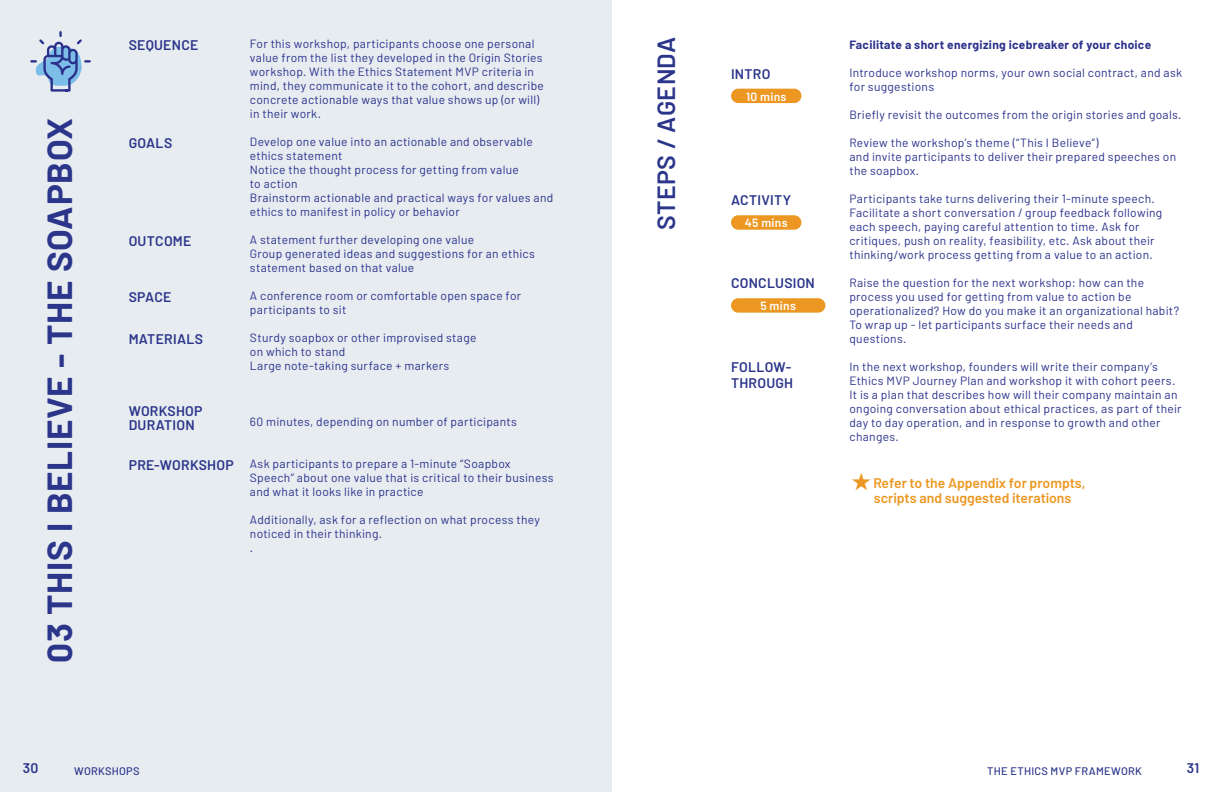
<style>
.page{position:relative;width:1224px;height:792px;background:#fff}
.page>*{position:absolute;margin:0;border:0;box-sizing:border-box;transform-origin:0 0}
.t1{font:700 35px "Barlow";letter-spacing:.02em;color:#2b358a}
.t2{font:600 25px "Barlow";letter-spacing:.02em;color:#2b358a}
.Heading_4{font:600 14px/14px "Barlow";letter-spacing:.015em;color:#2b358a}
.t3{font:600 14px/15px "Barlow";color:#ec9721}
.Body_Copy_2{font:12px/14px "Barlow";letter-spacing:.025em;color:#2a318b}
.Body_Copy_2-2{font:700 12px "Barlow";letter-spacing:.025em;color:#2a318b}
.Time{font:600 12px "Barlow";letter-spacing:.03em;color:#fff}
.t4{font:500 11px "Barlow";letter-spacing:.025em;color:#2b358a}
</style>
<div class="page">
<div style="left:0;top:0;width:612px;height:792px;background:#e7ecf1"></div>
<div style="left:731px;top:89px;width:70px;height:14px;background:#ec9721;border-radius:7px"></div>
<div style="left:731px;top:215px;width:70px;height:15px;background:#ec9721;border-radius:7px"></div>
<div style="left:731px;top:298px;width:94px;height:15px;background:#ec9721;border-radius:7px"></div>
<svg style="left:30px;top:32px;width:61px;height:60px"></svg>
<h1 class="t1" style="left:38px;top:663px;width:546px;rotate:-90deg">03 THIS I BELIEVE - THE SOAPBOX</h1>
<p class="Heading_4" style="left:129px;top:38px;width:71px">SEQUENCE</p>
<p class="Heading_4" style="left:129px;top:136px;width:45px">GOALS</p>
<p class="Heading_4" style="left:129px;top:234px;width:64px">OUTCOME</p>
<p class="Heading_4" style="left:129px;top:290px;width:44px">SPACE</p>
<p class="Heading_4" style="left:129px;top:332px;width:76px">MATERIALS</p>
<p class="Heading_4" style="left:129px;top:404px;width:75px">WORKSHOP<br>DURATION</p>
<p class="Heading_4" style="left:129px;top:458px;width:107px">PRE-WORKSHOP</p>
<p class="Body_Copy_2" style="left:250px;top:37px;width:296px">For this workshop, participants choose one personal value from the list they developed in the Origin Stories workshop. With the Ethics Statement MVP criteria in mind, they communicate it to the cohort, and describe concrete actionable ways that value shows up (or will) in their work.</p>
<p class="Body_Copy_2" style="left:250px;top:135px;width:284px">Develop one value into an actionable and observable ethics statement</p>
<p class="Body_Copy_2" style="left:250px;top:163px;width:271px">Notice the thought process for getting from value to action</p>
<p class="Body_Copy_2" style="left:250px;top:191px;width:305px">Brainstorm actionable and practical ways for values and ethics to manifest in policy or behavior</p>
<p class="Body_Copy_2" style="left:250px;top:233px;width:226px">A statement further developing one value</p>
<p class="Body_Copy_2" style="left:250px;top:247px;width:287px">Group generated ideas and suggestions for an ethics statement based on that value</p>
<p class="Body_Copy_2" style="left:250px;top:289px;width:273px">A conference room or comfortable open space for participants to sit</p>
<p class="Body_Copy_2" style="left:250px;top:331px;width:228px">Sturdy soapbox or other improvised stage on which to stand</p>
<p class="Body_Copy_2" style="left:250px;top:359px;width:201px">Large note-taking surface + markers</p>
<p class="Body_Copy_2" style="left:250px;top:415px;width:268px">60 minutes, depending on number of participants</p>
<p class="Body_Copy_2" style="left:250px;top:457px;width:305px">Ask participants to prepare a 1-minute “Soapbox<br>Speech” about one value that is critical to their business and what it looks like in practice</p>
<p class="Body_Copy_2" style="left:250px;top:513px;width:292px">Additionally, ask for a reflection on what process they noticed in their thinking.</p>
<p class="Body_Copy_2" style="left:250px;top:541px;width:5px">.</p>
<h2 class="t2" style="left:651px;top:230px;width:195px;rotate:-90deg">STEPS / AGENDA</h2>
<p class="Heading_4" style="left:731px;top:67px;width:41px">INTRO</p>
<p class="Time" style="left:746px;top:89px;width:42px">10 mins</p>
<p class="Heading_4" style="left:731px;top:193px;width:62px">ACTIVITY</p>
<p class="Time" style="left:745px;top:216px;width:45px">45 mins</p>
<p class="Heading_4" style="left:731px;top:276px;width:85px">CONCLUSION</p>
<p class="Time" style="left:760px;top:298px;width:37px">5 mins</p>
<p class="Heading_4" style="left:731px;top:360px;width:62px">FOLLOW-</p>
<p class="Heading_4" style="left:731px;top:376px;width:64px">THROUGH</p>
<p class="Body_Copy_2-2" style="left:849px;top:37px;width:303px">Facilitate a short energizing icebreaker of your choice</p>
<p class="Body_Copy_2" style="left:849px;top:66px;width:334px">Introduce workshop norms, your own social contract, and ask for suggestions</p>
<p class="Body_Copy_2" style="left:849px;top:108px;width:334px">Briefly revisit the outcomes from the origin stories and goals.</p>
<p class="Body_Copy_2" style="left:849px;top:136px;width:328px">Review the workshop’s theme (“This I Believe”)<br>and invite participants to deliver their prepared speeches on the soapbox.</p>
<p class="Body_Copy_2" style="left:849px;top:192px;width:307px">Participants take turns delivering their 1-minute speech.</p>
<p class="Body_Copy_2" style="left:849px;top:206px;width:314px">Facilitate a short conversation / group feedback following each speech, paying careful attention to time. Ask for critiques, push on reality, feasibility, etc. Ask about their thinking/work process getting from a value to an action.</p>
<p class="Body_Copy_2" style="left:849px;top:276px;width:331px">Raise the question for the next workshop: how can the process you used for getting from value to action be operationalized? How do you make it an organizational habit?</p>
<p class="Body_Copy_2" style="left:849px;top:318px;width:285px">To wrap up - let participants surface their needs and questions.</p>
<p class="Body_Copy_2" style="left:849px;top:360px;width:334px">In the next workshop, founders will write their company’s Ethics MVP Journey Plan and workshop it with cohort peers.<br>It is a plan that describes how will their company maintain an ongoing conversation about ethical practices, as part of their day to day operation, and in response to growth and other changes.</p>
<p class="t3" style="left:873px;top:475px;width:214px">Refer to the Appendix for prompts, scripts and suggested iterations</p>
<p class="Heading_4" style="left:23px;top:763px;width:32px">3030</p>
<p class="t4" style="left:74px;top:764px;width:67px">WORKSHOPS</p>
<p class="t4" style="left:987px;top:764px;width:156px">THE ETHICS MVP FRAMEWORK</p>
<p class="Heading_4" style="left:1187px;top:760px;width:14px">31</p>
</div>
